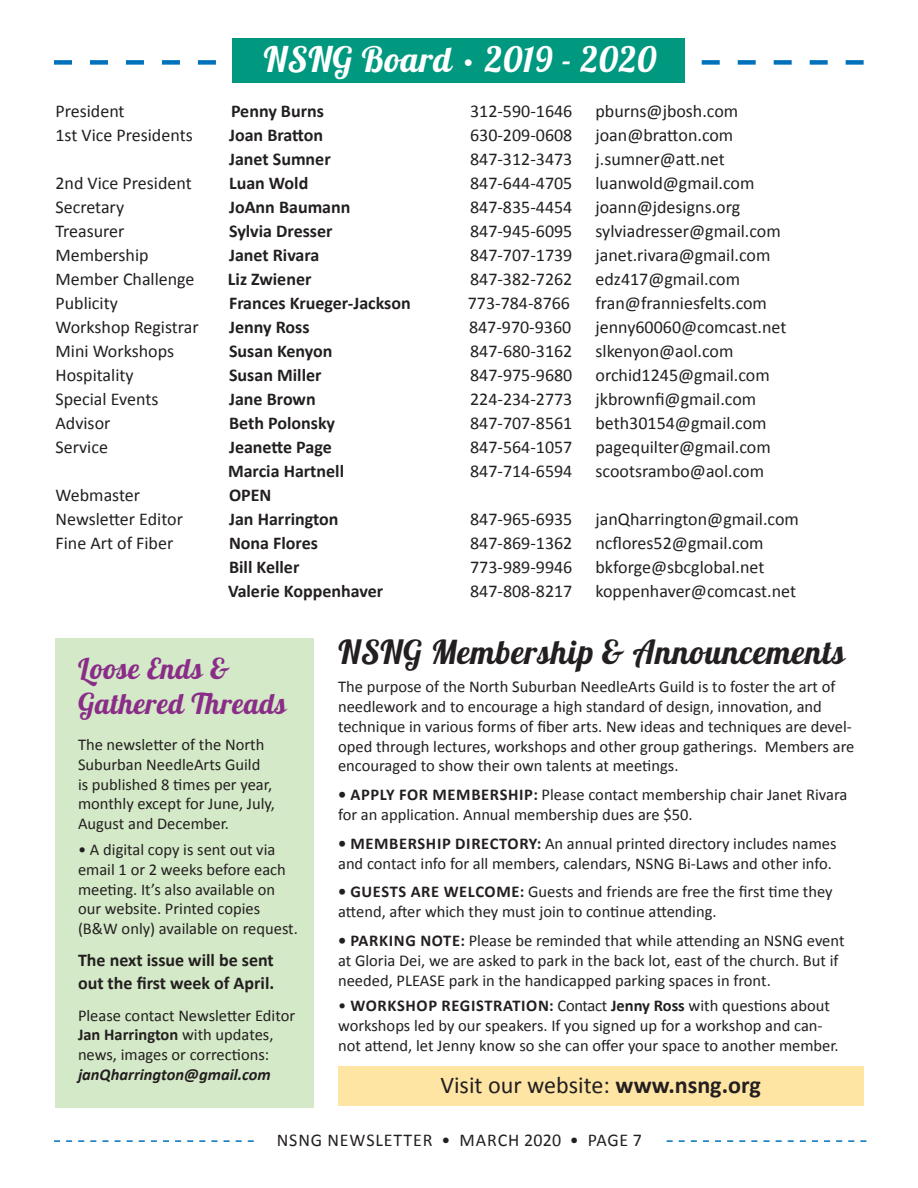
<style>
.page{position:relative;width:918px;height:1188px;background:#fff}
.page>*{position:absolute;margin:0;border:0;box-sizing:border-box;transform-origin:0 0}
.t1{font:34.95px "Lobster 1.4";letter-spacing:.02em;color:#fff}
.t2{font:33px "Lobster 1.4";letter-spacing:.02em;color:#231f20}
.t3{font:28.8px/34.8px "Lobster 1.4";letter-spacing:.02em;color:#892d88}
.t4{font:24.15px "Calibri";color:#231f20}
.t5{font:18px "Calibri";color:#231f20}
.t6{font:700 18px/22.8px "Calibri";color:#231f20}
.t7{font:18px "Calibri";letter-spacing:.05em;color:#231f20}
.t8{font:16.5px/19.8px "Calibri";color:#231f20}
.t9{font:italic 700 16.5px "Calibri";color:#231f20}
.s1{font-weight:700}
</style>
<div class="page">
<div style="left:338px;top:1066px;width:525px;height:40px;background:#ffe5a3"></div>
<div style="left:55px;top:639px;width:258px;height:469px;background:#d4e9c7"></div>
<svg style="left:54px;top:60px;width:810px;height:5px"></svg>
<div style="left:232px;top:38px;width:454px;height:45px;background:#00987e"></div>
<svg style="left:54px;top:1140px;width:200px;height:2px"></svg>
<svg style="left:667px;top:1140px;width:199px;height:2px"></svg>
<h1 class="t1" style="left:264px;top:38px;width:394px">NSNG Board • 2019 - 2020</h1>
<p class="t5" style="left:56px;top:100px;width:71px">President</p>
<p class="t6" style="left:231px;top:100px;width:94px">Penny Burns</p>
<p class="t5" style="left:470px;top:100px;width:104px">312-590-1646</p>
<p class="t5" style="left:596px;top:100px;width:144px">pburns@jbosh.com</p>
<p class="t5" style="left:56px;top:124px;width:139px">1st Vice Presidents</p>
<p class="t6" style="left:229px;top:124px;width:96px">Joan Bratton</p>
<p class="t5" style="left:470px;top:124px;width:104px">630-209-0608</p>
<p class="t5" style="left:596px;top:124px;width:139px">joan@bratton.com</p>
<p class="t6" style="left:229px;top:148px;width:103px">Janet Sumner</p>
<p class="t5" style="left:470px;top:148px;width:104px">847-312-3473</p>
<p class="t5" style="left:596px;top:148px;width:131px">j.sumner@att.net</p>
<p class="t5" style="left:56px;top:172px;width:138px">2nd Vice President</p>
<p class="t6" style="left:229px;top:172px;width:81px">Luan Wold</p>
<p class="t5" style="left:470px;top:172px;width:104px">847-644-4705</p>
<p class="t5" style="left:596px;top:172px;width:161px">luanwold@gmail.com</p>
<p class="t5" style="left:56px;top:196px;width:70px">Secretary</p>
<p class="t6" style="left:229px;top:196px;width:123px">JoAnn Baumann</p>
<p class="t5" style="left:470px;top:196px;width:104px">847-835-4454</p>
<p class="t5" style="left:596px;top:196px;width:146px">joann@jdesigns.org</p>
<p class="t5" style="left:56px;top:220px;width:71px">Treasurer</p>
<p class="t6" style="left:229px;top:220px;width:105px">Sylvia Dresser</p>
<p class="t5" style="left:470px;top:220px;width:104px">847-945-6095</p>
<p class="t5" style="left:596px;top:220px;width:187px">sylviadresser@gmail.com</p>
<p class="t5" style="left:56px;top:244px;width:95px">Membership</p>
<p class="t6" style="left:229px;top:244px;width:92px">Janet Rivara</p>
<p class="t5" style="left:470px;top:244px;width:104px">847-707-1739</p>
<p class="t5" style="left:596px;top:244px;width:176px">janet.rivara@gmail.com</p>
<p class="t5" style="left:56px;top:268px;width:141px">Member Challenge</p>
<p class="t6" style="left:228px;top:268px;width:85px">Liz Zwiener</p>
<p class="t5" style="left:470px;top:268px;width:104px">847-382-7262</p>
<p class="t5" style="left:595px;top:268px;width:146px">edz417@gmail.com</p>
<p class="t5" style="left:56px;top:292px;width:64px">Publicity</p>
<p class="t6" style="left:229px;top:292px;width:183px">Frances Krueger-Jackson</p>
<p class="t5" style="left:468px;top:292px;width:104px">773-784-8766</p>
<p class="t5" style="left:596px;top:292px;width:173px">fran@franniesfelts.com</p>
<p class="t5" style="left:56px;top:316px;width:145px">Workshop Registrar</p>
<p class="t6" style="left:229px;top:316px;width:82px">Jenny Ross</p>
<p class="t5" style="left:469px;top:316px;width:104px">847-970-9360</p>
<p class="t5" style="left:596px;top:316px;width:192px">jenny60060@comcast.net</p>
<p class="t5" style="left:56px;top:340px;width:120px">Mini Workshops</p>
<p class="t6" style="left:229px;top:340px;width:105px">Susan Kenyon</p>
<p class="t5" style="left:470px;top:340px;width:104px">847-680-3162</p>
<p class="t5" style="left:596px;top:340px;width:139px">slkenyon@aol.com</p>
<p class="t5" style="left:56px;top:364px;width:80px">Hospitality</p>
<p class="t6" style="left:229px;top:364px;width:94px">Susan Miller</p>
<p class="t5" style="left:470px;top:364px;width:104px">847-975-9680</p>
<p class="t5" style="left:596px;top:364px;width:176px">orchid1245@gmail.com</p>
<p class="t5" style="left:56px;top:388px;width:104px">Special Events</p>
<p class="t6" style="left:229px;top:388px;width:88px">Jane Brown</p>
<p class="t5" style="left:470px;top:388px;width:104px">224-234-2773</p>
<p class="t5" style="left:596px;top:388px;width:162px">jkbrownfi@gmail.com</p>
<p class="t5" style="left:56px;top:412px;width:56px">Advisor</p>
<p class="t6" style="left:229px;top:412px;width:108px">Beth Polonsky</p>
<p class="t5" style="left:470px;top:412px;width:104px">847-707-8561</p>
<p class="t5" style="left:596px;top:412px;width:173px">beth30154@gmail.com</p>
<p class="t5" style="left:56px;top:436px;width:54px">Service</p>
<p class="t6" style="left:229px;top:436px;width:104px">Jeanette Page</p>
<p class="t5" style="left:470px;top:436px;width:104px">847-564-1057</p>
<p class="t5" style="left:596px;top:436px;width:177px">pagequilter@gmail.com</p>
<p class="t6" style="left:228px;top:460px;width:118px">Marcia Hartnell</p>
<p class="t5" style="left:470px;top:460px;width:104px">847-714-6594</p>
<p class="t5" style="left:596px;top:460px;width:170px">scootsrambo@aol.com</p>
<p class="t5" style="left:56px;top:484px;width:86px">Webmaster</p>
<p class="t6" style="left:229px;top:484px;width:44px">OPEN</p>
<p class="t5" style="left:56px;top:508px;width:129px">Newsletter Editor</p>
<p class="t6" style="left:229px;top:508px;width:111px">Jan Harrington</p>
<p class="t5" style="left:470px;top:508px;width:104px">847-965-6935</p>
<p class="t5" style="left:596px;top:508px;width:205px">janQharrington@gmail.com</p>
<p class="t5" style="left:56px;top:532px;width:119px">Fine Art of Fiber</p>
<p class="t6" style="left:229px;top:532px;width:90px">Nona Flores</p>
<p class="t5" style="left:470px;top:532px;width:104px">847-869-1362</p>
<p class="t5" style="left:596px;top:532px;width:170px">ncflores52@gmail.com</p>
<p class="t6" style="left:229px;top:556px;width:72px">Bill Keller</p>
<p class="t5" style="left:470px;top:556px;width:104px">773-989-9946</p>
<p class="t5" style="left:596px;top:556px;width:170px">bkforge@sbcglobal.net</p>
<p class="t6" style="left:228px;top:580px;width:157px">Valerie Koppenhaver</p>
<p class="t5" style="left:470px;top:580px;width:104px">847-808-8217</p>
<p class="t5" style="left:596px;top:580px;width:202px">koppenhaver@comcast.net</p>
<h2 class="t2" style="left:338px;top:631px;width:508px">NSNG Membership &amp; Announcements</h2>
<p class="t8" style="left:338px;top:677px;width:518px">The purpose of the North Suburban NeedleArts Guild is to foster the art of needlework and to encourage a high standard of design, innovation, and technique in various forms of fiber arts. New ideas and techniques are devel&shy;oped through lectures, workshops and other group gatherings. Members are encouraged to show their own talents at meetings.</p>
<p class="t8" style="left:338px;top:785px;width:511px"><span class="s1">• APPLY FOR MEMBERSHIP:</span> Please contact membership chair Janet Rivara for an application. Annual membership dues are $50.</p>
<p class="t8" style="left:338px;top:833px;width:500px"><span class="s1">• MEMBERSHIP DIRECTORY:</span> An annual printed directory includes names and contact info for all members, calendars, NSNG Bi-Laws and other info.</p>
<p class="t8" style="left:338px;top:882px;width:496px"><span class="s1">• GUESTS ARE WELCOME:</span> Guests and friends are free the first time they attend, after which they must join to continue attending.</p>
<p class="t8" style="left:338px;top:931px;width:508px"><span class="s1">• PARKING NOTE:</span> Please be reminded that while attending an NSNG event at Gloria Dei, we are asked to park in the back lot, east of the church. But if needed, PLEASE park in the handicapped parking spaces in front.</p>
<p class="t8" style="left:338px;top:996px;width:502px">• <span class="s1">WORKSHOP REGISTRATION:</span> Contact <span class="s1">Jenny Ross</span> with questions about workshops led by our speakers. If you signed up for a workshop and can&shy;not attend, let Jenny know so she can offer your space to another member.</p>
<h3 class="t3" style="left:78px;top:651px;width:210px">Loose Ends &amp;<br>Gathered Threads</h3>
<p class="t8" style="left:78px;top:735px;width:199px">The newsletter of the North<br>Suburban NeedleArts Guild<br>is published 8 times per year, monthly except for June, July,<br>August and December.</p>
<p class="t8" style="left:78px;top:840px;width:221px">• A digital copy is sent out via email 1 or 2 weeks before each meeting. It’s also available on our website. Printed copies (B&amp;W only) available on request.</p>
<p class="t6" style="left:78px;top:949px;width:198px">The next issue will be sent out the first week of April.</p>
<p class="t8" style="left:78px;top:1005px;width:219px">Please contact Newsletter Editor<br><span class="s1">Jan Harrington</span> with updates, news, images or corrections:</p>
<p class="t9" style="left:78px;top:1064px;width:194px">janQharrington@gmail.com</p>
<h3 class="t4" style="left:440px;top:1069px;width:322px">Visit our website: <span class="s1">www.nsng.org</span></h3>
<p class="t7" style="left:277px;top:1129px;width:367px">NSNG NEWSLETTER • MARCH 2020 • PAGE 7</p>
</div>
